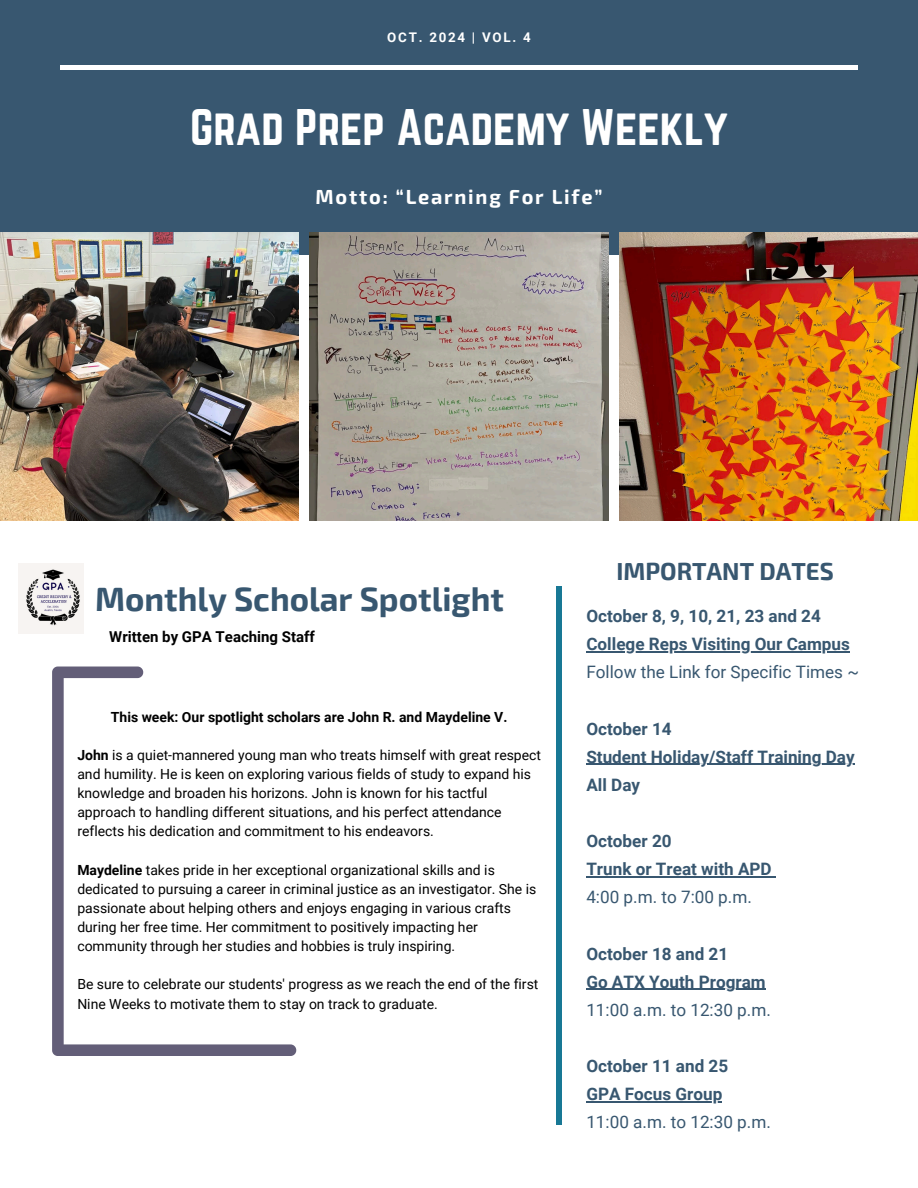
<style>
.page{position:relative;width:918px;height:1188px;background:#fff}
.page>*{position:absolute;margin:0;border:0;box-sizing:border-box;transform-origin:0 0}
.t1{font:45px "Norwester";color:#fff}
.t2{font:700 33px "Exo 2";color:#385770}
.t3{font:700 24.15px "Exo 2";color:#385770}
.t4{font:700 19.95px "Exo 2";letter-spacing:.09em;color:#fff}
.t5{font:700 17.1px/28.2px "Roboto";color:#385770}
.t6{font:17.1px/28.2px "Roboto";color:#385770}
.t7{font:700 15px "Roboto";color:#000}
.t8{font:13.95px/19.2px "Roboto";color:#000}
.t9{font:700 13.95px "Roboto";color:#000}
.t10{font:700 13.35px "Roboto";letter-spacing:.13em;color:#fff}
.s1{font-weight:700}
.s2{font-weight:400}
</style>
<div class="page">
<div style="left:0;top:0;width:918px;height:255px;background:#385770"></div>
<hr style="left:60px;top:66px;width:798px;height:3px;background:#fff">
<hr style="left:557px;top:586px;width:4px;height:538px;background:#187895">
<img style="left:0;top:232px;width:298px;height:288px">
<img style="left:309px;top:232px;width:300px;height:288px">
<img style="left:620px;top:232px;width:298px;height:288px">
<img style="left:18px;top:563px;width:65px;height:70px">
<svg style="left:52px;top:667px;width:245px;height:389px"></svg>
<hr style="left:586px;top:651px;width:255px;height:1px;background:#385770">
<hr style="left:586px;top:764px;width:269px;height:1px;background:#385770">
<hr style="left:586px;top:876px;width:186px;height:1px;background:#385770">
<hr style="left:586px;top:989px;width:180px;height:1px;background:#385770">
<hr style="left:586px;top:1101px;width:136px;height:1px;background:#385770">
<p class="t10" style="left:387px;top:30px;width:145px">OCT. 2024 | VOL. 4</p>
<p class="t1" style="left:190px;top:100px;width:539px">Grad Prep Academy Weekly</p>
<p class="t4" style="left:316px;top:183px;width:288px">Motto: “Learning For Life”</p>
<p class="t3" style="left:616px;top:556px;width:219px">IMPORTANT DATES</p>
<p class="t2" style="left:95px;top:578px;width:410px">Monthly Scholar Spotlight</p>
<h4 class="t7" style="left:109px;top:628px;width:207px">Written by GPA Teaching Staff</h4>
<h3 class="t9" style="left:111px;top:709px;width:398px">This week: Our spotlight scholars are John R. and Maydeline V.</h3>
<h6 class="t8" style="left:77px;top:746px;width:465px"><span class="s1">John</span> is a quiet-mannered young man who treats himself with great respect and humility. He is keen on exploring various fields of study to expand his knowledge and broaden his horizons. John is known for his tactful approach to handling different situations, and his perfect attendance reflects his dedication and commitment to his endeavors.</h6>
<h5 class="t8" style="left:77px;top:860px;width:461px"><span class="s1">Maydeline</span> takes pride in her exceptional organizational skills and is dedicated to pursuing a career in criminal justice as an investigator. She is passionate about helping others and enjoys engaging in various crafts during her free time. Her commitment to positively impacting her community through her studies and hobbies is truly inspiring.</h5>
<h6 class="t8" style="left:77px;top:975px;width:463px">Be sure to celebrate our students' progress as we reach the end of the first<br>Nine Weeks to motivate them to stay on track to graduate.</h6>
<h2 class="t5" style="left:586px;top:602px;width:236px">October 8, 9, 10, 21, 23 and 24</h2>
<p class="t6" style="left:586px;top:630px;width:274px"><span class="s1">College Reps Visiting Our Campus<br></span>Follow the Link for Specific Times ~</p>
<p class="t5" style="left:586px;top:715px;width:87px">October 14</p>
<p class="t5" style="left:586px;top:743px;width:270px">Student Holiday/Staff Training Day<br>All Day</p>
<p class="t5" style="left:586px;top:827px;width:87px">October 20</p>
<p class="t5" style="left:586px;top:855px;width:187px">Trunk or Treat with APD<br><span class="s2">4:00 p.m. to 7:00 p.m.</span></p>
<p class="t5" style="left:586px;top:940px;width:143px">October 18 and 21</p>
<p class="t6" style="left:586px;top:968px;width:186px"><span class="s1">Go ATX Youth Program<br></span>11:00 a.m. to 12:30 p.m.</p>
<p class="t5" style="left:586px;top:1052px;width:143px">October 11 and 25</p>
<p class="t6" style="left:586px;top:1080px;width:186px"><span class="s1">GPA Focus Group<br></span>11:00 a.m. to 12:30 p.m.</p>
</div>
